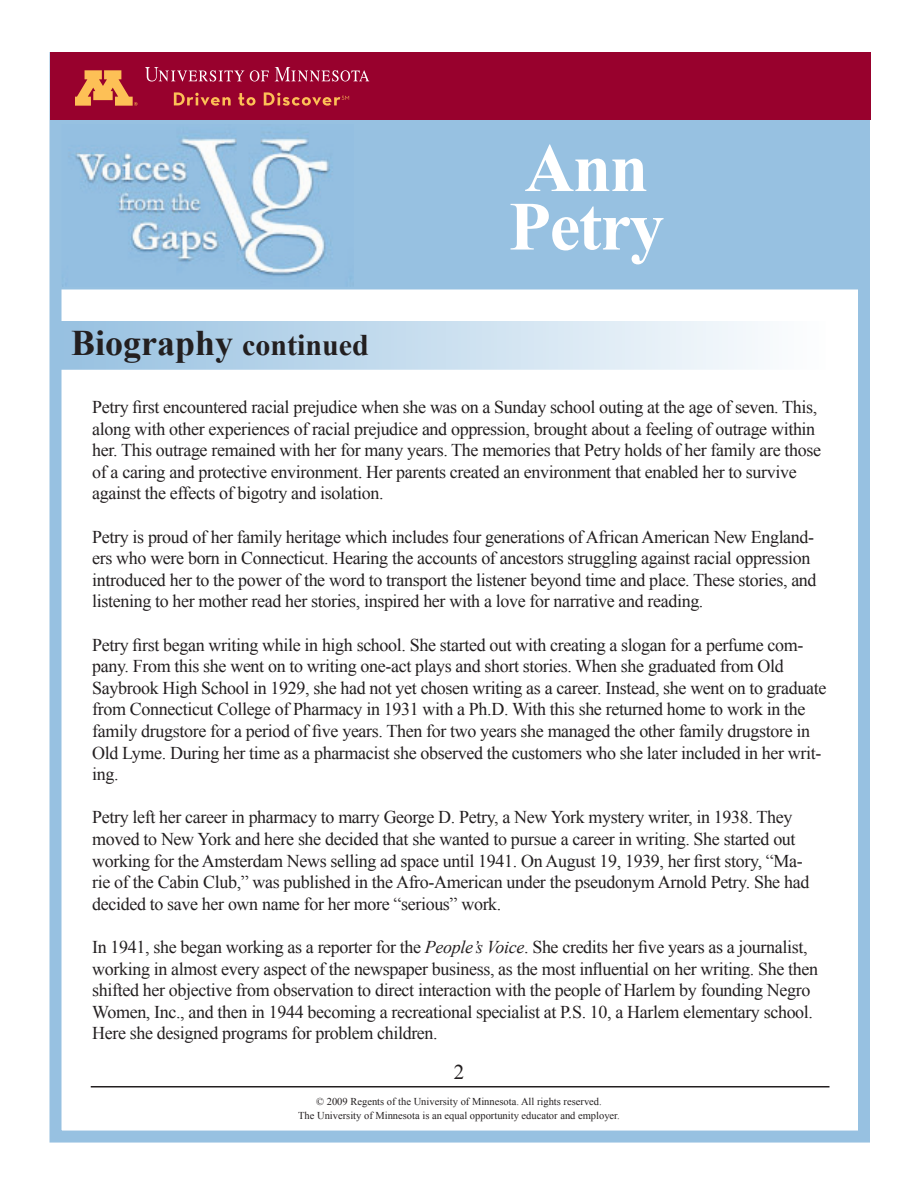
<style>
.page{position:relative;width:918px;height:1188px;background:#fff}
.page>*{position:absolute;margin:0;border:0;box-sizing:border-box;transform-origin:0 0}
.t1{font:700 69px/58.5px "Times New Roman";letter-spacing:-.02em;color:#fff}
.t2{font:700 36px "Times New Roman";color:#231f20}
.t3{font:21px "Times New Roman";color:#231f20}
.t4{font:18px/21.6px "Times New Roman";letter-spacing:-.02em;color:#231f20}
.t5{font:10.5px/13.5px "Times New Roman";color:#231f20;text-align:center}
.s1{font-size:30px}
.s2{font-style:italic}
</style>
<div class="page">
<div style="left:54px;top:320px;width:773px;height:51px;background:linear-gradient(to right,#96c0e1,#fefefe);border:2px solid #fff"></div>
<hr style="left:91px;top:1086px;width:739px;height:2px;background:#231f20">
<div style="left:56px;top:118px;width:810px;height:173px;background:#97c1e1;border:2px solid #fff"></div>
<img style="left:65px;top:132px;width:287px;height:153px">
<div style="left:50px;top:52px;width:820px;height:1091px;border:12px solid #97c1e1"></div>
<div style="left:50px;top:52px;width:821px;height:67px;background:#98012d"></div>
<svg style="left:75px;top:70px;width:63px;height:36px"></svg>
<svg style="left:275px;top:67px;width:94px;height:15px"></svg>
<svg style="left:250px;top:70px;width:19px;height:12px"></svg>
<svg style="left:145px;top:67px;width:99px;height:15px"></svg>
<svg style="left:174px;top:92px;width:57px;height:14px"></svg>
<svg style="left:238px;top:93px;width:18px;height:13px"></svg>
<svg style="left:264px;top:92px;width:85px;height:14px"></svg>
<h2 class="t2" style="left:71px;top:318px;width:299px">Biography <span class="s1">continued</span></h2>
<h1 class="t1" style="left:509px;top:137px;width:157px">Ann<br>Petry</h1>
<p class="t4" style="left:92px;top:396px;width:730px">Petry first encountered racial prejudice when she was on a Sunday school outing at the age of seven. This, along with other experiences of racial prejudice and oppression, brought about a feeling of outrage within her. This outrage remained with her for many years. The memories that Petry holds of her family are those of a caring and protective environment. Her parents created an environment that enabled her to survive against the effects of bigotry and isolation.</p>
<p class="t4" style="left:92px;top:525px;width:726px">Petry is proud of her family heritage which includes four generations of African American New England&shy;ers who were born in Connecticut. Hearing the accounts of ancestors struggling against racial oppression introduced her to the power of the word to transport the listener beyond time and place. These stories, and listening to her mother read her stories, inspired her with a love for narrative and reading.</p>
<p class="t4" style="left:92px;top:633px;width:736px">Petry first began writing while in high school. She started out with creating a slogan for a perfume com&shy;pany. From this she went on to writing one-act plays and short stories. When she graduated from Old Saybrook High School in 1929, she had not yet chosen writing as a career. Instead, she went on to graduate from Connecticut College of Pharmacy in 1931 with a Ph.D. With this she returned home to work in the family drugstore for a period of five years. Then for two years she managed the other family drugstore in Old Lyme. During her time as a pharmacist she observed the customers who she later included in her writ&shy;ing.</p>
<p class="t4" style="left:92px;top:806px;width:719px">Petry left her career in pharmacy to marry George D. Petry, a New York mystery writer, in 1938. They moved to New York and here she decided that she wanted to pursue a career in writing. She started out working for the Amsterdam News selling ad space until 1941. On August 19, 1939, her first story, “Ma&shy;rie of the Cabin Club,” was published in the Afro-American under the pseudonym Arnold Petry. She had decided to save her own name for her more “serious” work.</p>
<p class="t4" style="left:92px;top:936px;width:727px">In 1941, she began working as a reporter for the <span class="s2">People’s Voice</span>. She credits her five years as a journalist, working in almost every aspect of the newspaper business, as the most influential on her writing. She then shifted her objective from observation to direct interaction with the people of Harlem by founding Negro Women, Inc., and then in 1944 becoming a recreational specialist at P.S. 10, a Harlem elementary school.<br>Here she designed programs for problem children.</p>
<p class="t3" style="left:454px;top:1058px;width:12px">2</p>
<p class="t5" style="left:298px;top:1095px;width:323px">© 2009 Regents of the University of Minnesota. All rights reserved.<br>The University of Minnesota is an equal opportunity educator and employer.</p>
</div>
